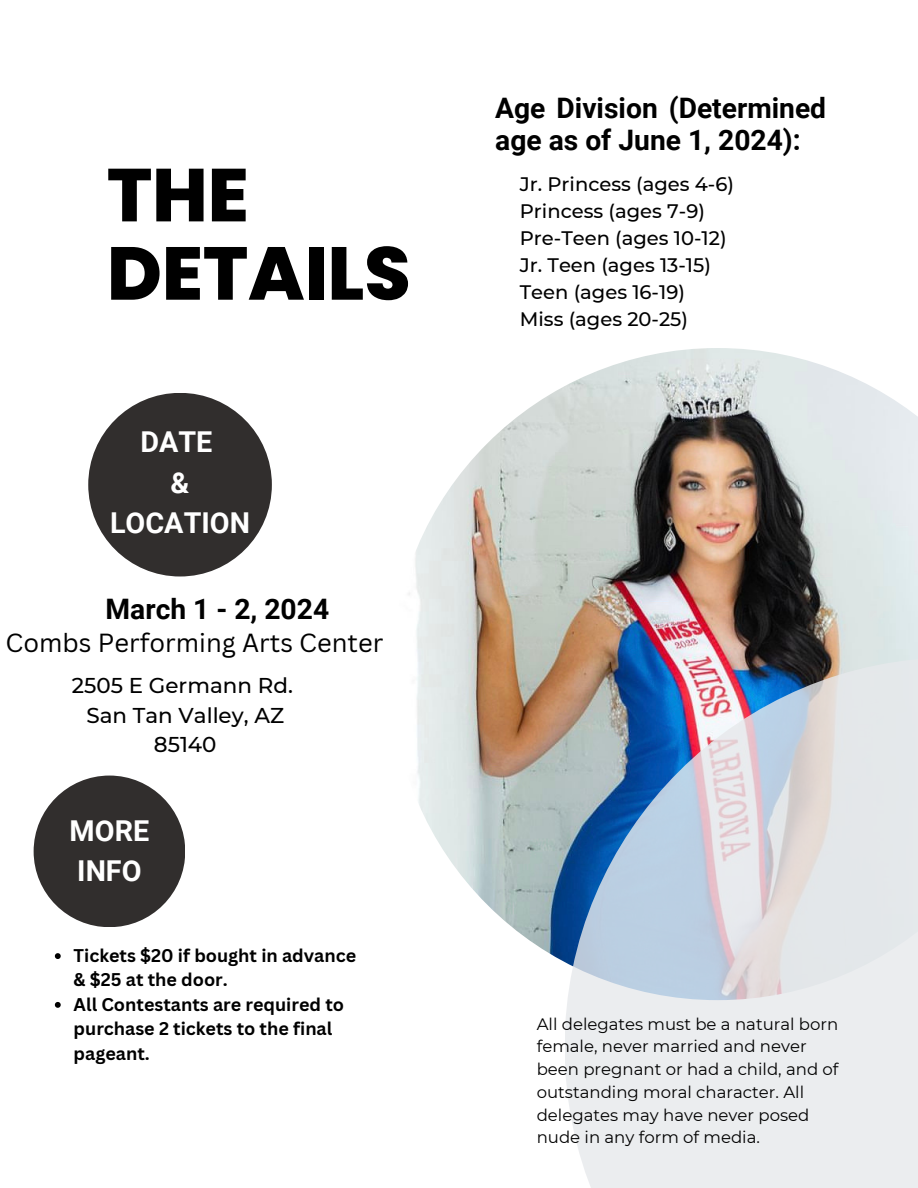
<style>
.page{position:relative;width:918px;height:1188px;background:#fff}
.page>*{position:absolute;margin:0;border:0;box-sizing:border-box;transform-origin:0 0}
.t1{font:800 74.85px/78.3px "Poppins";color:#000}
.t2{font:700 28.8px "Roboto";color:#fff}
.t3{font:700 28.2px/31.8px "Roboto";color:#000}
.t4{font:25.5px "Canva Sans";color:#000}
.t5{font:500 21.45px/29.2px "Montserrat";color:#000;text-align:center}
.t6{font:500 19.5px "Montserrat";color:#000}
.t7{font:700 18px/24.5px "Canva Sans";color:#000}
.t8{font:16.5px/22.8px "Montserrat";color:#000}
</style>
<div class="page">
<div style="left:88px;top:393px;width:184px;height:184px;background:#312e2d;border-radius:50%"></div>
<div style="left:34px;top:776px;width:151px;height:151px;background:#312e2d;border-radius:50%"></div>
<img style="left:409px;top:348px;width:509px;height:614px">
<svg style="left:565px;top:658px;width:353px;height:530px;background:#c9d1dc"></svg>
<svg style="left:55px;top:953px;width:6px;height:6px"></svg>
<svg style="left:55px;top:1002px;width:6px;height:6px"></svg>
<p class="t3" style="left:495px;top:93px;width:332px">Age Division (Determined age as of June 1, 2024):</p>
<p class="t1" style="left:107px;top:156px;width:305px">THE<br>DETAILS</p>
<p class="t6" style="left:520px;top:172px;width:216px">Jr. Princess (ages 4-6)</p>
<p class="t6" style="left:520px;top:199px;width:187px">Princess (ages 7-9)</p>
<p class="t6" style="left:520px;top:226px;width:208px">Pre-Teen (ages 10-12)</p>
<p class="t6" style="left:520px;top:253px;width:193px">Jr. Teen (ages 13-15)</p>
<p class="t6" style="left:520px;top:280px;width:167px">Teen (ages 16-19)</p>
<p class="t6" style="left:520px;top:307px;width:170px">Miss (ages 20-25)</p>
<p class="t2" style="left:140px;top:426px;width:73px">DATE</p>
<p class="t2" style="left:171px;top:466px;width:20px">&amp;</p>
<p class="t2" style="left:110px;top:506px;width:141px">LOCATION</p>
<p class="t3" style="left:106px;top:593px;width:225px">March 1 - 2, 2024</p>
<p class="t4" style="left:6px;top:625px;width:379px">Combs Performing Arts Center</p>
<p class="t5" style="left:72px;top:671px;width:222px">2505 E Germann Rd.</p>
<p class="t5" style="left:86px;top:700px;width:199px">San Tan Valley, AZ<br>85140</p>
<p class="t2" style="left:70px;top:814px;width:81px">MORE</p>
<p class="t2" style="left:77px;top:854px;width:66px">INFO</p>
<p class="t7" style="left:74px;top:943px;width:284px">Tickets $20 if bought in advance &amp; $25 at the door.</p>
<p class="t7" style="left:74px;top:992px;width:272px">All Contestants are required to purchase 2 tickets to the final pageant.</p>
<p class="t8" style="left:537px;top:1012px;width:303px">All delegates must be a natural born female, never married and never been pregnant or had a child, and of outstanding moral character. All delegates may have never posed nude in any form of media.</p>
</div>
